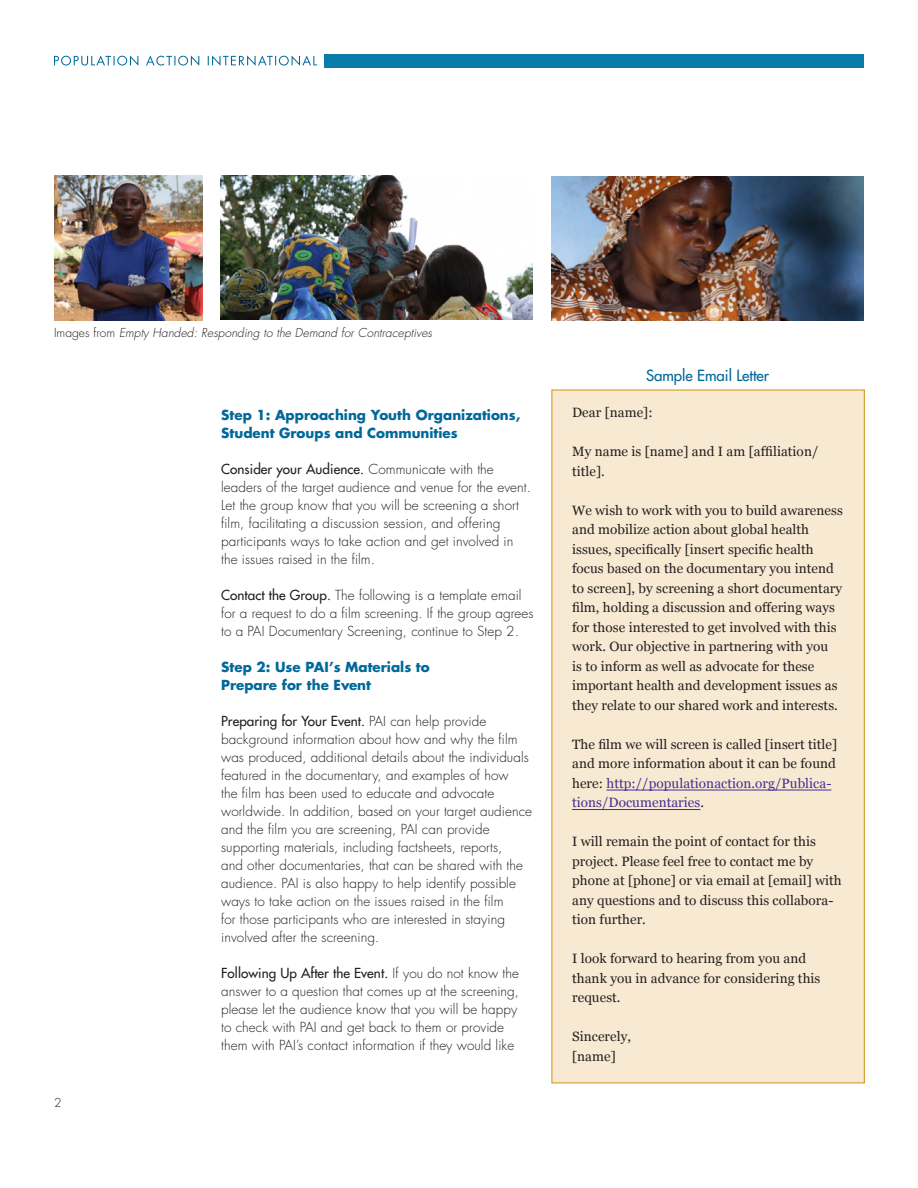
<style>
.page{position:relative;width:918px;height:1188px;background:#fff}
.page>*{position:absolute;margin:0;border:0;box-sizing:border-box;transform-origin:0 0}
.sidebar_header{font:15px "Futura";color:#00689a}
.t1{font:300 13.5px/18px "Futura";letter-spacing:.005em;color:#231f20}
.sample_letter_text{font:13.5px/19.5px "Georgia";letter-spacing:.005em;color:#231f20}
.HeadersTop_Level{font:700 13.5px/18px "Futura";color:#00689a}
.photo_caption{font:italic 300 12px "Futura";letter-spacing:.005em;color:#231f20}
.t2{font:300 12px "Futura";color:#231f20}
.s1{font-style:normal}
.s2{font-weight:400}
.s3{color:#452f92}
</style>
<div class="page">
<div style="left:324px;top:54px;width:540px;height:13px;background:#0a7caa"></div>
<svg style="left:54px;top:55px;width:263px;height:11px"></svg>
<img style="left:54px;top:175px;width:148px;height:145px">
<img style="left:220px;top:176px;width:313px;height:144px">
<img style="left:551px;top:176px;width:313px;height:144px">
<div style="left:552px;top:390px;width:313px;height:693px;background:#f7e9d2;border:1px solid #cf910f"></div>
<hr style="left:606px;top:790px;width:225px;height:1px;background:#452f92">
<hr style="left:572px;top:809px;width:128px;height:1px;background:#452f92">
<p class="photo_caption" style="left:54px;top:325px;width:380px"><span class="s1">Images from</span> Empty Handed: Responding to the Demand for Contraceptives</p>
<p class="t2" style="left:54px;top:1095px;width:9px">2</p>
<p class="HeadersTop_Level" style="left:221px;top:406px;width:301px">Step 1: Approaching Youth Organizations,<br>Student Groups and Communities</p>
<p class="t1" style="left:221px;top:461px;width:311px"><span class="s2">Consider your Audience.</span> Communicate with the leaders of the target audience and venue for the event.<br>Let the group know that you will be screening a short film, facilitating a discussion session, and offering participants ways to take action and get involved in the issues raised in the film.</p>
<p class="t1" style="left:221px;top:587px;width:314px"><span class="s2">Contact the Group.</span> The following is a template email for a request to do a film screening. If the group agrees to a PAI Documentary Screening, continue to Step 2.</p>
<p class="HeadersTop_Level" style="left:221px;top:658px;width:210px">Step 2: Use PAI’s Materials to<br>Prepare for the Event</p>
<p class="t1" style="left:221px;top:713px;width:313px"><span class="s2">Preparing for Your Event.</span> PAI can help provide background information about how and why the film was produced, additional details about the individuals featured in the documentary, and examples of how<br>the film has been used to educate and advocate worldwide. In addition, based on your target audience and the film you are screening, PAI can provide supporting materials, including factsheets, reports,<br>and other documentaries, that can be shared with the audience. PAI is also happy to help identify possible ways to take action on the issues raised in the film<br>for those participants who are interested in staying involved after the screening.</p>
<p class="t1" style="left:221px;top:965px;width:300px"><span class="s2">Following Up After the Event.</span> If you do not know the answer to a question that comes up at the screening, please let the audience know that you will be happy to check with PAI and get back to them or provide them with PAI’s contact information if they would like</p>
<p class="sidebar_header" style="left:646px;top:366px;width:125px">Sample Email Letter</p>
<p class="sample_letter_text" style="left:572px;top:403px;width:82px">Dear [name]:</p>
<p class="sample_letter_text" style="left:572px;top:442px;width:248px">My name is [name] and I am [affiliation/ title].</p>
<p class="sample_letter_text" style="left:572px;top:501px;width:272px">We wish to work with you to build awareness and mobilize action about global health issues, specifically [insert specific health focus based on the documentary you intend to screen], by screening a short documentary film, holding a discussion and offering ways for those interested to get involved with this work. Our objective in partnering with you<br>is to inform as well as advocate for these important health and development issues as they relate to our shared work and interests.</p>
<p class="sample_letter_text" style="left:572px;top:735px;width:267px">The film we will screen is called [insert title] and more information about it can be found here: <span class="s3">http://populationaction.org/Publica&shy;tions/Documentaries</span>.</p>
<p class="sample_letter_text" style="left:572px;top:832px;width:271px">I will remain the point of contact for this project. Please feel free to contact me by phone at [phone] or via email at [email] with any questions and to discuss this collabora&shy;tion further.</p>
<p class="sample_letter_text" style="left:572px;top:949px;width:250px">I look forward to hearing from you and thank you in advance for considering this request.</p>
<p class="sample_letter_text" style="left:572px;top:1027px;width:60px">Sincerely,</p>
<p class="sample_letter_text" style="left:572px;top:1047px;width:45px">[name]</p>
</div>
